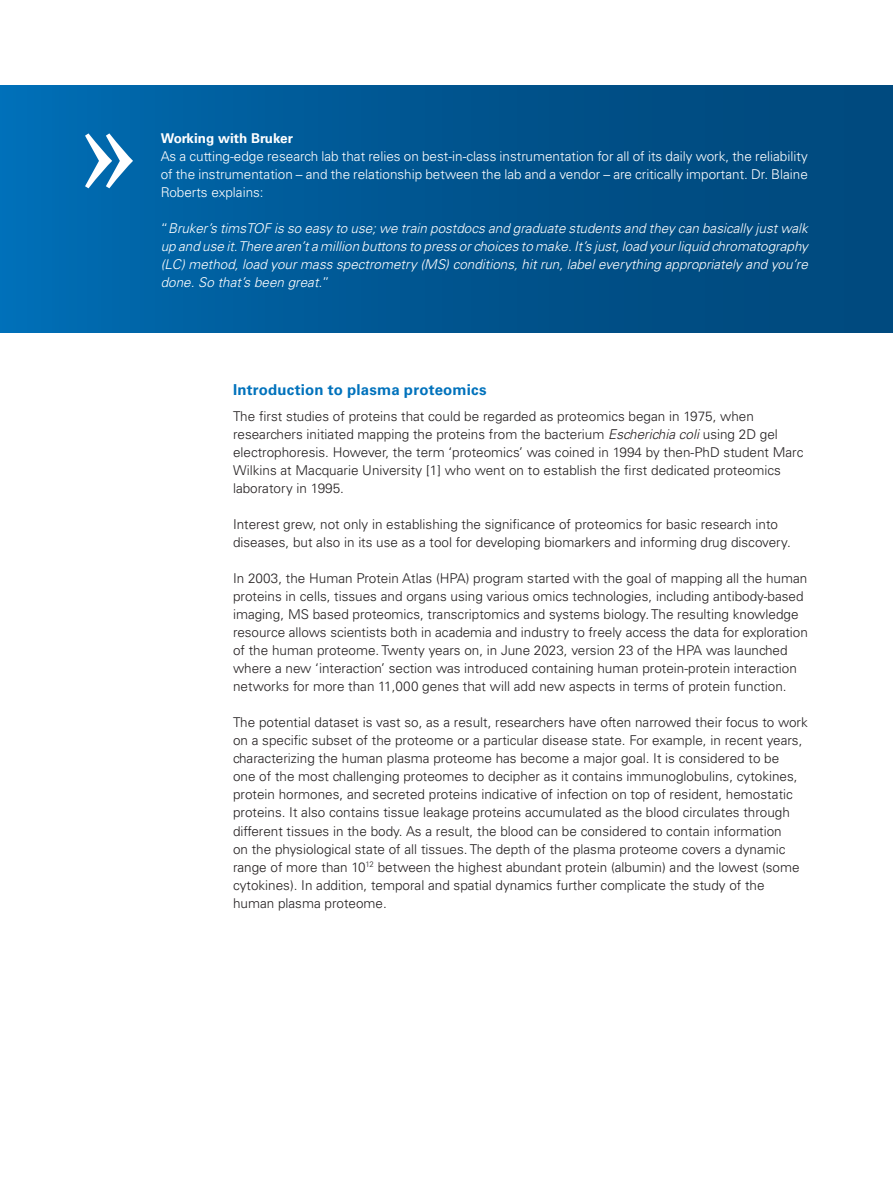
<style>
.page{position:relative;width:893px;height:1187px;background:#fff}
.page>*{position:absolute;margin:0;border:0;box-sizing:border-box;transform-origin:0 0}
.New_AN_Head3{font:700 15px "Univers LT Std";letter-spacing:.015em;color:#0072bc}
.New_AN_copy{font:300 13.5px/18px "Univers LT Std";color:#231f20}
.t1{font:italic 300 13.5px/18px "Univers LT Std";color:#fff;text-align:justify}
.t2{font:300 13.5px/18px "Univers LT Std";color:#fff;text-align:justify}
.t3{font:700 13.5px "Univers LT Std";color:#fff}
.s1{font-style:normal}
.s2{font-style:italic}
</style>
<div class="page">
<div style="left:0;top:85px;width:893px;height:248px;background:linear-gradient(to right,#006ab0,#004476)"></div>
<svg style="left:85px;top:133px;width:48px;height:55px"></svg>
<p class="t3" style="left:161px;top:130px;width:134px">Working with Bruker</p>
<p class="t2" style="left:161px;top:147px;width:649px">As a cutting-edge research lab that relies on best-in-class instrumentation for all of its daily work, the reliability of the instrumentation – and the relationship between the lab and a vendor – are critically important. Dr. Blaine Roberts explains:</p>
<p class="t1" style="left:161px;top:219px;width:649px"><span class="s1">“</span>Bruker’s timsTOF is so easy to use; we train postdocs and graduate students and they can basically just walk up and use it. There aren’t a million buttons to press or choices to make. It’s just, load your liquid chromatography (LC) method, load your mass spectrometry (MS) conditions, hit run, label everything appropriately and you’re done. So that’s been great.<span class="s1">”</span></p>
<p class="New_AN_Head3" style="left:233px;top:380px;width:255px">Introduction to plasma proteomics</p>
<p class="New_AN_copy" style="left:233px;top:407px;width:572px">The first studies of proteins that could be regarded as proteomics began in 1975, when researchers initiated mapping the proteins from the bacterium <span class="s2">Escherichia coli</span> using 2D gel electrophoresis. However, the term ‘proteomics’ was coined in 1994 by then-PhD student Marc Wilkins at Macquarie University [1] who went on to establish the first dedicated proteomics laboratory in 1995.</p>
<p class="New_AN_copy" style="left:233px;top:515px;width:559px">Interest grew, not only in establishing the significance of proteomics for basic research into diseases, but also in its use as a tool for developing biomarkers and informing drug discovery.</p>
<p class="New_AN_copy" style="left:233px;top:569px;width:576px">In 2003, the Human Protein Atlas (HPA) program started with the goal of mapping all the human proteins in cells, tissues and organs using various omics technologies, including antibody-based imaging, MS based proteomics, transcriptomics and systems biology. The resulting knowledge resource allows scientists both in academia and industry to freely access the data for exploration of the human proteome. Twenty years on, in June 2023, version 23 of the HPA was launched where a new ‘interaction’ section was introduced containing human protein-protein interaction networks for more than 11,000 genes that will add new aspects in terms of protein function.</p>
<p class="New_AN_copy" style="left:233px;top:713px;width:576px">The potential dataset is vast so, as a result, researchers have often narrowed their focus to work on a specific subset of the proteome or a particular disease state. For example, in recent years, characterizing the human plasma proteome has become a major goal. It is considered to be<br>one of the most challenging proteomes to decipher as it contains immunoglobulins, cytokines, protein hormones, and secreted proteins indicative of infection on top of resident, hemostatic proteins. It also contains tissue leakage proteins accumulated as the blood circulates through different tissues in the body. As a result, the blood can be considered to contain information<br>on the physiological state of all tissues. The depth of the plasma proteome covers a dynamic range of more than 10<sup>12</sup> between the highest abundant protein (albumin) and the lowest (some cytokines). In addition, temporal and spatial dynamics further complicate the study of the human plasma proteome.</p>
</div>
